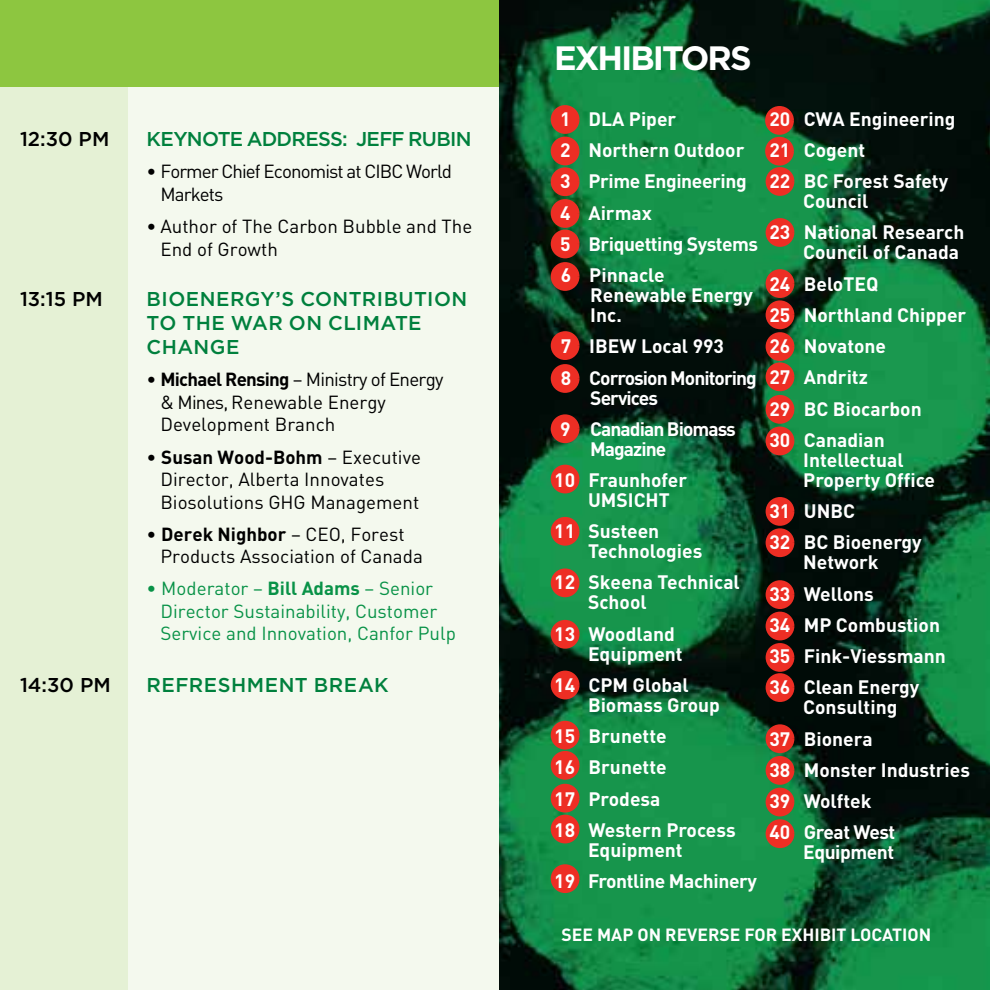
<style>
.page{position:relative;width:990px;height:990px;background:#fff}
.page>*{position:absolute;margin:0;border:0;box-sizing:border-box;transform-origin:0 0}
.t1{font:700 33.75px "Gotham";letter-spacing:-.06em;color:#fff}
.t2{font:500 20px/24px "Gotham";letter-spacing:.02em;color:#00803d}
.t3{font:500 20px "Gotham";letter-spacing:-.035em;color:#00803d}
.t4{font:500 20px "Gotham";color:#000}
.t5{font:700 19.25px/31.2px "DIN";color:#fff}
.t6{font:700 19.25px/31.2px "DIN";letter-spacing:-.02em;color:#fff}
.t7{font:700 19.25px/31.2px "DIN";letter-spacing:-.05em;color:#fff}
.t8{font:700 19.25px "DIN";letter-spacing:-.025em;color:#fff}
.t9{font:18.75px/22.5px "DIN";color:#000}
.t10{font:18.75px/22.5px "DIN";color:#089247}
.t11{font:18.75px/22.5px "DIN";letter-spacing:-.05em;color:#000}
.t12{font:700 17.5px "DIN";color:#fff}
.s1{font-weight:700}
</style>
<div class="page">
<div style="left:0;top:86px;width:990px;height:904px;background:#f4f9ee"></div>
<div style="left:0;top:86px;width:127px;height:904px;background:#e5f1d5"></div>
<div style="left:0;top:0;width:499px;height:86px;background:#8dc640"></div>
<img style="left:499px;top:0;width:491px;height:990px">
<div style="left:766px;top:427px;width:28px;height:28px;background:#ed2e24;border:5px solid #ed2e24;border-radius:50%"></div>
<div style="left:766px;top:497px;width:28px;height:29px;background:#ed2e24;border:5px solid #ed2e24;border-radius:50%"></div>
<div style="left:766px;top:528px;width:28px;height:29px;background:#ed2e24;border:5px solid #ed2e24;border-radius:50%"></div>
<div style="left:766px;top:580px;width:28px;height:29px;background:#ed2e24;border:5px solid #ed2e24;border-radius:50%"></div>
<div style="left:766px;top:612px;width:28px;height:28px;background:#ed2e24;border:5px solid #ed2e24;border-radius:50%"></div>
<div style="left:766px;top:643px;width:28px;height:29px;background:#ed2e24;border:5px solid #ed2e24;border-radius:50%"></div>
<div style="left:766px;top:673px;width:28px;height:29px;background:#ed2e24;border:5px solid #ed2e24;border-radius:50%"></div>
<div style="left:766px;top:724px;width:28px;height:29px;background:#ed2e24;border:5px solid #ed2e24;border-radius:50%"></div>
<div style="left:766px;top:756px;width:28px;height:29px;background:#ed2e24;border:5px solid #ed2e24;border-radius:50%"></div>
<div style="left:766px;top:788px;width:28px;height:28px;background:#ed2e24;border:5px solid #ed2e24;border-radius:50%"></div>
<div style="left:765px;top:137px;width:29px;height:29px;background:#ed2e24;border:5px solid #ed2e24;border-radius:50%"></div>
<div style="left:766px;top:819px;width:28px;height:29px;background:#ed2e24;border:5px solid #ed2e24;border-radius:50%"></div>
<div style="left:766px;top:395px;width:28px;height:29px;background:#ed2e24;border:5px solid #ed2e24;border-radius:50%"></div>
<div style="left:766px;top:362px;width:28px;height:29px;background:#ed2e24;border:5px solid #ed2e24;border-radius:50%"></div>
<div style="left:766px;top:332px;width:28px;height:29px;background:#ed2e24;border:5px solid #ed2e24;border-radius:50%"></div>
<div style="left:766px;top:300px;width:28px;height:29px;background:#ed2e24;border:5px solid #ed2e24;border-radius:50%"></div>
<div style="left:766px;top:269px;width:28px;height:29px;background:#ed2e24;border:5px solid #ed2e24;border-radius:50%"></div>
<div style="left:766px;top:218px;width:28px;height:29px;background:#ed2e24;border:5px solid #ed2e24;border-radius:50%"></div>
<div style="left:766px;top:167px;width:28px;height:29px;background:#ed2e24;border:5px solid #ed2e24;border-radius:50%"></div>
<div style="left:765px;top:106px;width:29px;height:29px;background:#ed2e24;border:5px solid #ed2e24;border-radius:50%"></div>
<div style="left:551px;top:414px;width:29px;height:29px;background:#ed2e24;border:5px solid #ed2e24;border-radius:50%"></div>
<div style="left:551px;top:465px;width:29px;height:28px;background:#ed2e24;border:5px solid #ed2e24;border-radius:50%"></div>
<div style="left:551px;top:517px;width:29px;height:29px;background:#ed2e24;border:5px solid #ed2e24;border-radius:50%"></div>
<div style="left:551px;top:568px;width:29px;height:29px;background:#ed2e24;border:5px solid #ed2e24;border-radius:50%"></div>
<div style="left:551px;top:620px;width:29px;height:29px;background:#ed2e24;border:5px solid #ed2e24;border-radius:50%"></div>
<div style="left:551px;top:671px;width:29px;height:28px;background:#ed2e24;border:5px solid #ed2e24;border-radius:50%"></div>
<div style="left:551px;top:751px;width:29px;height:29px;background:#ed2e24;border:5px solid #ed2e24;border-radius:50%"></div>
<div style="left:551px;top:815px;width:29px;height:28px;background:#ed2e24;border:5px solid #ed2e24;border-radius:50%"></div>
<div style="left:551px;top:864px;width:29px;height:29px;background:#ed2e24;border:5px solid #ed2e24;border-radius:50%"></div>
<div style="left:551px;top:721px;width:29px;height:29px;background:#ed2e24;border:5px solid #ed2e24;border-radius:50%"></div>
<div style="left:551px;top:784px;width:29px;height:29px;background:#ed2e24;border:5px solid #ed2e24;border-radius:50%"></div>
<div style="left:551px;top:364px;width:29px;height:29px;background:#ed2e24;border:5px solid #ed2e24;border-radius:50%"></div>
<div style="left:551px;top:262px;width:29px;height:29px;background:#ed2e24;border:5px solid #ed2e24;border-radius:50%"></div>
<div style="left:551px;top:331px;width:29px;height:29px;background:#ed2e24;border:5px solid #ed2e24;border-radius:50%"></div>
<div style="left:551px;top:230px;width:29px;height:28px;background:#ed2e24;border:5px solid #ed2e24;border-radius:50%"></div>
<div style="left:551px;top:199px;width:29px;height:29px;background:#ed2e24;border:5px solid #ed2e24;border-radius:50%"></div>
<div style="left:551px;top:167px;width:29px;height:29px;background:#ed2e24;border:5px solid #ed2e24;border-radius:50%"></div>
<div style="left:551px;top:137px;width:29px;height:28px;background:#ed2e24;border:5px solid #ed2e24;border-radius:50%"></div>
<div style="left:551px;top:105px;width:29px;height:29px;background:#ed2e24;border:5px solid #ed2e24;border-radius:50%"></div>
<p class="t4" style="left:20px;top:128px;width:91px">12:30 PM</p>
<p class="t3" style="left:147px;top:128px;width:327px">KEYNOTE ADDRESS: JEFF RUBIN</p>
<p class="t11" style="left:160px;top:160px;width:293px;text-indent:-14px">• Former Chief Economist at CIBC World<br>Markets</p>
<p class="t9" style="left:160px;top:215px;width:313px;text-indent:-14px">• Author of The Carbon Bubble and The<br>End of Growth</p>
<p class="t4" style="left:20px;top:288px;width:84px">13:15 PM</p>
<p class="t2" style="left:147px;top:287px;width:322px">BIOENERGY’S CONTRIBUTION<br>TO THE WAR ON CLIMATE<br>CHANGE</p>
<p class="t9" style="left:160px;top:368px;width:285px;text-indent:-14px">• <span class="s1">Michael Rensing</span> – Ministry of Energy &amp; Mines, Renewable Energy<br>Development Branch</p>
<p class="t9" style="left:160px;top:445px;width:262px;text-indent:-14px">• <span class="s1">Susan Wood-Bohm</span> – Executive<br>Director, Alberta Innovates<br>Biosolutions GHG Management</p>
<p class="t9" style="left:160px;top:522px;width:264px;text-indent:-14px">• <span class="s1">Derek Nighbor</span> – CEO, Forest<br>Products Association of Canada</p>
<p class="t10" style="left:160px;top:577px;width:297px;text-indent:-14px">• Moderator – <span class="s1">Bill Adams</span> – Senior<br>Director Sustainability, Customer<br>Service and Innovation, Canfor Pulp</p>
<p class="t4" style="left:20px;top:673px;width:92px">14:30 PM</p>
<p class="t2" style="left:147px;top:672px;width:244px">REFRESHMENT BREAK</p>
<h1 class="t1" style="left:554px;top:39px;width:199px">EXHIBITORS</h1>
<p class="t6" style="left:560px;top:102px;width:200px">1 DLA Piper<br>2 Northern Outdoor<br>3 Prime Engineering<br>4 Airmax<br>5 Briquetting Systems<br>6 Pinnacle</p>
<p class="t5" style="left:590px;top:284px;width:164px;line-height:20px">Renewable Energy<br>Inc.</p>
<p class="t7" style="left:561px;top:330px;width:198px">7 IBEW Local 993<br>8 Corrosion Monitoring</p>
<p class="t7" style="left:560px;top:381px;width:177px;text-indent:30px">Services<br>9 Canadian Biomass</p>
<p class="t5" style="left:554px;top:432px;width:134px;text-indent:36px">Magazine<br>10 Fraunhofer</p>
<p class="t5" style="left:554px;top:484px;width:117px;text-indent:34px">UMSICHT<br>11 Susteen</p>
<p class="t5" style="left:554px;top:535px;width:187px;text-align:center">Technologies<br>12 Skeena Technical</p>
<p class="t5" style="left:554px;top:586px;width:122px;text-align:center">School<br>13 Woodland</p>
<p class="t5" style="left:554px;top:637px;width:136px;text-indent:34px">Equipment<br>14 CPM Global</p>
<p class="t5" style="left:554px;top:689px;width:183px;text-indent:34px">Biomass Group<br>15 Brunette<br>16 Brunette<br>17 Prodesa<br>18 Western Process</p>
<p class="t6" style="left:554px;top:834px;width:204px;text-indent:34px">Equipment<br>19 Frontline Machinery</p>
<p class="t5" style="left:770px;top:102px;width:188px">20 CWA Engineering<br>21 Cogent<br>22 BC Forest Safety</p>
<p class="t5" style="left:770px;top:185px;width:196px;text-indent:34px">Council<br>23 National Research</p>
<p class="t5" style="left:770px;top:236px;width:198px;text-indent:34px">Council of Canada<br>24 BeloTEQ<br>25 Northland Chipper<br>26 Novatone<br>27 Andritz<br>29 BC Biocarbon<br>30 Canadian</p>
<p class="t5" style="left:803px;top:449px;width:133px;line-height:20px">Intellectual<br>Property Office</p>
<p class="t5" style="left:770px;top:495px;width:154px">31 UNBC<br>32 BC Bioenergy</p>
<p class="t5" style="left:770px;top:546px;width:178px;text-indent:34px">Network<br>33 Wellons<br>34 MP Combustion<br>35 Fink-Viessmann<br>36 Clean Energy</p>
<p class="t5" style="left:770px;top:691px;width:202px;text-indent:34px">Consulting<br>37 Bionera<br>38 Monster Industries<br>39 Wolftek<br>40 Great West</p>
<p class="t8" style="left:803px;top:840px;width:92px">Equipment</p>
<p class="t12" style="left:561px;top:924px;width:371px">SEE MAP ON REVERSE FOR EXHIBIT LOCATION</p>
</div>
